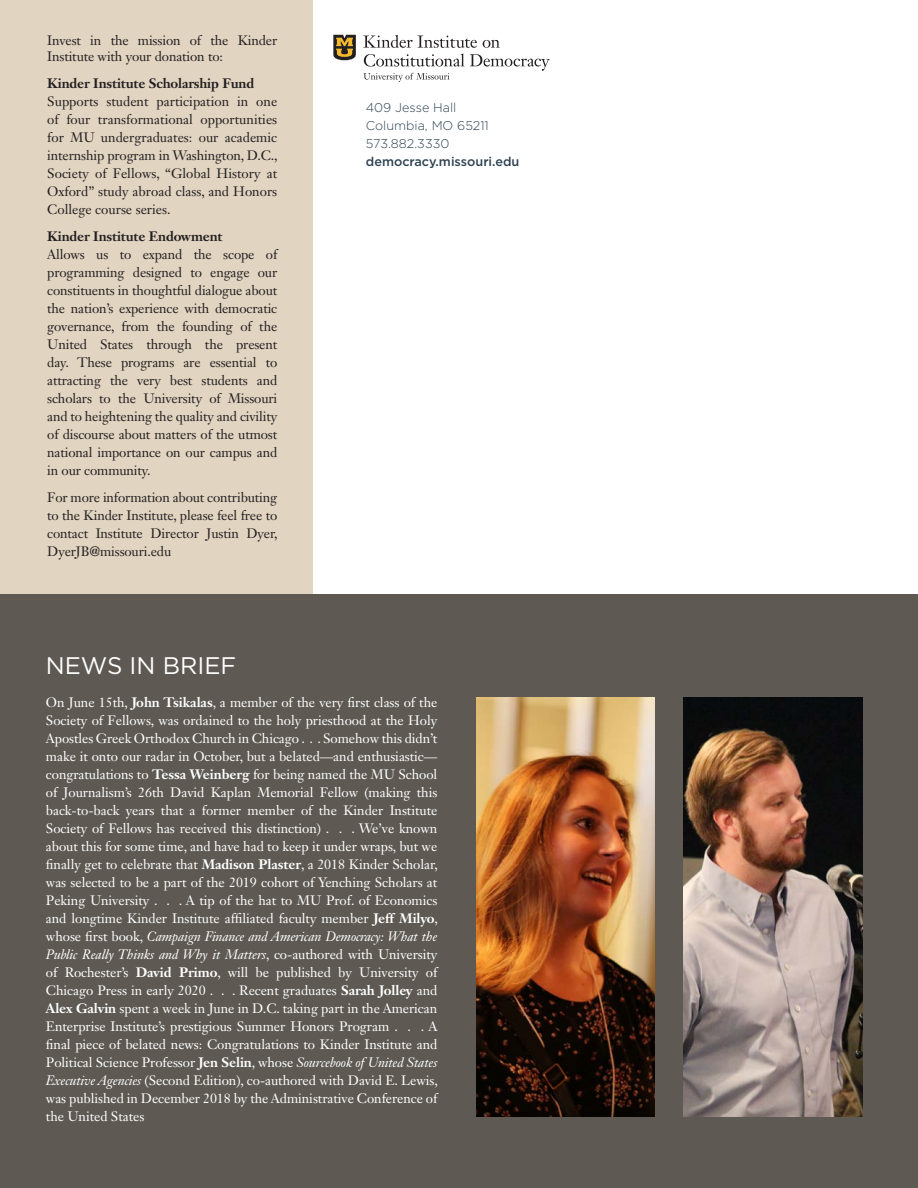
<style>
.page{position:relative;width:918px;height:1188px;background:#fff}
.page>*{position:absolute;margin:0;border:0;box-sizing:border-box;transform-origin:0 0}
.news_heads{font:24px "Gotham";color:#fff}
.text{font:13.5px/18px "Janson Text LT Std";letter-spacing:-.005em;color:#fff;text-align:justify}
.text-2{font:13.5px/18px "Janson Text LT Std";letter-spacing:-.01em;color:#231f20;text-align:justify}
.text-3{font:700 13.5px "Janson Text LT Std";letter-spacing:-.01em;color:#231f20}
.t1{font:300 12.6px/18px "Gotham";color:#2d4250}
.t2{font:500 12.6px "Gotham";color:#2d4250}
.s1{font-weight:700}
.s2{font-style:italic}
</style>
<div class="page">
<div style="left:0;top:0;width:312px;height:654px;background:#e1d4c1"></div>
<div style="left:0;top:594px;width:918px;height:594px;background:#5e5952"></div>
<svg style="left:333px;top:35px;width:23px;height:25px"></svg>
<svg style="left:363px;top:35px;width:114px;height:13px"></svg>
<svg style="left:483px;top:40px;width:17px;height:8px"></svg>
<svg style="left:363px;top:54px;width:187px;height:28px"></svg>
<img style="left:476px;top:697px;width:179px;height:420px">
<img style="left:683px;top:697px;width:179px;height:420px">
<p class="text-2" style="left:47px;top:32px;width:232px;line-height:16.2px">Invest in the mission of the Kinder<br>Institute with your donation to:</p>
<p class="text-3" style="left:47px;top:75px;width:209px">Kinder Institute Scholarship Fund</p>
<p class="text-2" style="left:47px;top:92px;width:232px">Supports student participation in one of four transformational opportunities for MU undergraduates: our academic internship program in Washington, D.C.,</p>
<p class="text-2" style="left:47px;top:164px;width:232px">Society of Fellows, “Global History at Oxford” study abroad class, and Honors College course series.</p>
<p class="text-3" style="left:47px;top:228px;width:177px">Kinder Institute Endowment</p>
<p class="text-2" style="left:47px;top:245px;width:232px">Allows us to expand the scope of programming designed to engage our constituents in thoughtful dialogue about the nation’s experience with democratic governance, from the founding of the United States through the present day. These programs are essential to attracting the very best students and scholars to the University of Missouri and to heightening the quality and civility of discourse about matters of the utmost national importance on our campus and in our community.</p>
<p class="text-2" style="left:47px;top:488px;width:232px">For more information about contributing to the Kinder Institute, please feel free to contact Institute Director Justin Dyer, DyerJB@missouri.edu</p>
<p class="t1" style="left:366px;top:98px;width:92px">409 Jesse Hall</p>
<p class="t1" style="left:366px;top:116px;width:124px">Columbia, MO 65211<br>573.882.3330</p>
<p class="t2" style="left:366px;top:153px;width:155px">democracy.missouri.edu</p>
<p class="news_heads" style="left:46px;top:650px;width:192px">NEWS IN BRIEF</p>
<p class="text" style="left:46px;top:694px;width:393px">On June 15th, <span class="s1">John Tsikalas</span>, a member of the very first class of the Society of Fellows, was ordained to the holy priesthood at the Holy Apostles Greek Orthodox Church in Chicago . . . Somehow this didn’t make it onto our radar in October, but a belated—and enthusiastic— congratulations to <span class="s1">Tessa Weinberg</span> for being named the MU School of Journalism’s 26th David Kaplan Memorial Fellow (making this back-to-back years that a former member of the Kinder Institute Society of Fellows has received this distinction) . . . We’ve known about this for some time, and have had to keep it under wraps, but we finally get to celebrate that <span class="s1">Madison Plaster</span>, a 2018 Kinder Scholar, was selected to be a part of the 2019 cohort of Yenching Scholars at Peking University . . . A tip of the hat to MU Prof. of Economics and longtime Kinder Institute affiliated faculty member <span class="s1">Jeff Milyo</span>, whose first book, <span class="s2">Campaign Finance and American Democracy: What the Public Really Thinks and Why it Matters</span>, co-authored with University of Rochester’s <span class="s1">David Primo</span>, will be published by University of Chicago Press in early 2020 . . . Recent graduates <span class="s1">Sarah Jolley</span> and <span class="s1">Alex Galvin</span> spent a week in June in D.C. taking part in the American Enterprise Institute’s prestigious Summer Honors Program . . . A final piece of belated news: Congratulations to Kinder Institute and Political Science Professor <span class="s1">Jen Selin</span>, whose <span class="s2">Sourcebook of United States Executive Agencies</span> (Second Edition), co-authored with David E. Lewis, was published in December 2018 by the Administrative Conference of the United States</p>
</div>
